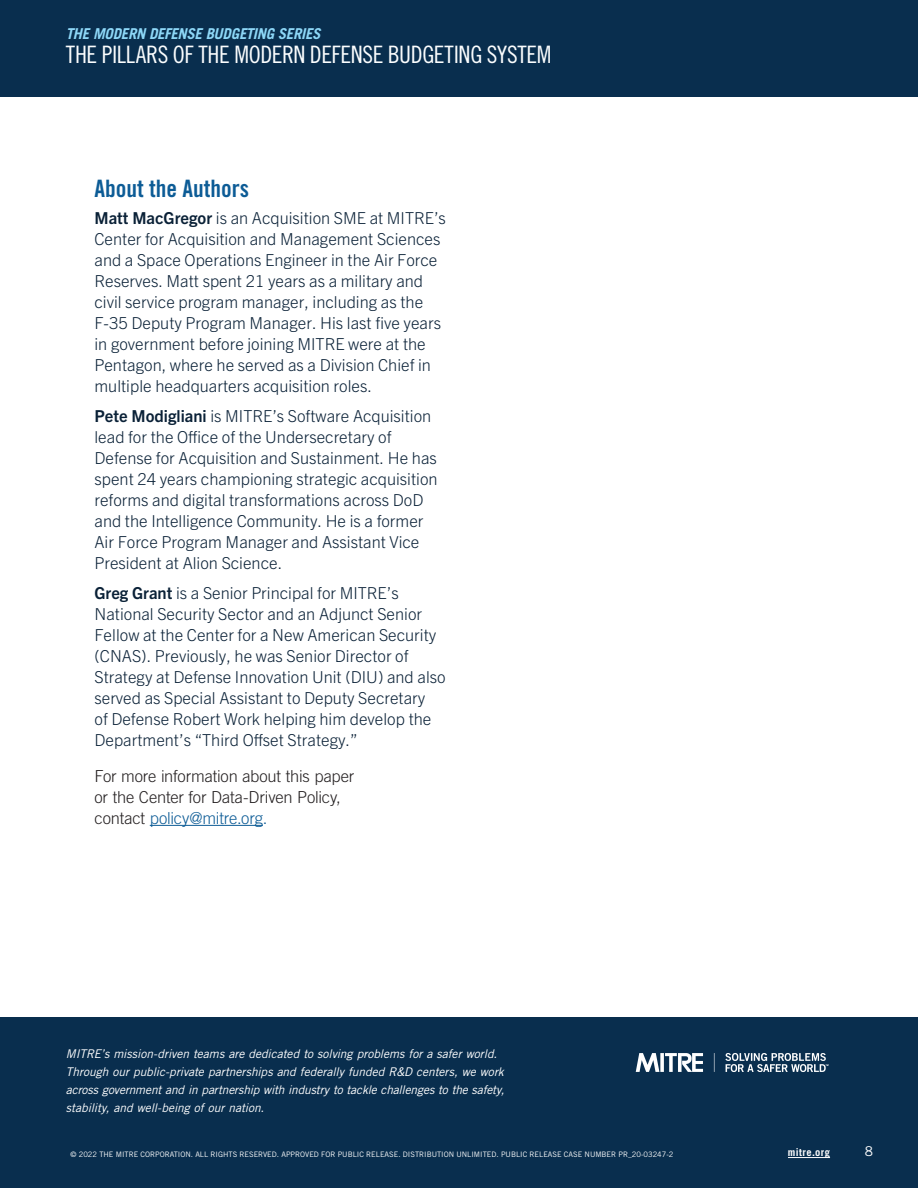
<style>
.page{position:relative;width:918px;height:1188px;background:#fff}
.page>*{position:absolute;margin:0;border:0;box-sizing:border-box;transform-origin:0 0}
.t1{font:24px "Trade Gothic LT Pro Cn 18";letter-spacing:-.015em;color:#fbfdfe}
.t2{font:24px "Trade Gothic LT Pro Bd Cn 20";color:#0d5c96}
.t3{font:300 16.5px/21px "Trade Gothic Next LT Pro";color:#0a2137}
.t4{font:300 16.5px/21px "Trade Gothic LT Pro";letter-spacing:-.01em;color:#231f20}
.t5{font:italic 700 15px "Trade Gothic LT Pro";letter-spacing:-.02em;color:#8dd7f7}
.t6{font:13.5px "Trade Gothic LT Pro";color:#fff}
.t7{font:italic 12px/18px "Trade Gothic LT Pro";letter-spacing:-.005em;color:#fff}
.t8{font:700 10.5px "Trade Gothic LT Pro";letter-spacing:.04em;color:#fff}
.t9{font:7.5px "Trade Gothic LT Pro";color:#fff}
.s1{font-weight:700}
.s2{color:#0d5c96}
</style>
<div class="page">
<div style="left:0;top:1018px;width:918px;height:170px;background:#092e4e"></div>
<div style="left:0;top:0;width:918px;height:97px;background:#092e4e"></div>
<hr style="left:788px;top:1157px;width:42px;height:1px;background:#fff">
<hr style="left:150px;top:825px;width:113px;height:1px;background:#0d5c96">
<img style="left:635px;top:1053px;width:194px;height:19px">
<p class="t5" style="left:66px;top:24px;width:256px">THE MODERN DEFENSE BUDGETING SERIES</p>
<h1 class="t1" style="left:66px;top:40px;width:487px">THE PILLARS OF THE MODERN DEFENSE BUDGETING SYSTEM</h1>
<h1 class="t2" style="left:94px;top:174px;width:156px">About the Authors</h1>
<p class="t3" style="left:94px;top:207px;width:353px"><span class="s1">Matt MacGregor</span> is an Acquisition SME at MITRE’s Center for Acquisition and Management Sciences and a Space Operations Engineer in the Air Force Reserves. Matt spent 21 years as a military and civil service program manager, including as the F-35 Deputy Program Manager. His last five years in government before joining MITRE were at the Pentagon, where he served as a Division Chief in multiple headquarters acquisition roles.</p>
<p class="t3" style="left:94px;top:405px;width:345px"><span class="s1">Pete Modigliani</span> is MITRE’s Software Acquisition lead for the Office of the Undersecretary of Defense for Acquisition and Sustainment. He has spent 24 years championing strategic acquisition reforms and digital transformations across DoD and the Intelligence Community. He is a former Air Force Program Manager and Assistant Vice President at Alion Science.</p>
<p class="t3" style="left:94px;top:582px;width:353px"><span class="s1">Greg Grant</span> is a Senior Principal for MITRE’s National Security Sector and an Adjunct Senior Fellow at the Center for a New American Security (CNAS). Previously, he was Senior Director of Strategy at Defense Innovation Unit (DIU) and also served as Special Assistant to Deputy Secretary<br>of Defense Robert Work helping him develop the Department’s “Third Offset Strategy.”</p>
<p class="t4" style="left:94px;top:765px;width:261px">For more information about this paper or the Center for Data-Driven Policy, contact <span class="s2">policy@mitre.org.</span></p>
<p class="t7" style="left:66px;top:1045px;width:440px">MITRE’s mission-driven teams are dedicated to solving problems for a safer world.<br>Through our public-private partnerships and federally funded R&amp;D centers, we work across government and in partnership with industry to tackle challenges to the safety, stability, and well-being of our nation.</p>
<p class="t9" style="left:70px;top:1150px;width:605px">© 2022 THE MITRE CORPORATION. ALL RIGHTS RESERVED. APPROVED FOR PUBLIC RELEASE. DISTRIBUTION UNLIMITED. PUBLIC RELEASE CASE NUMBER PR_20-03247-2</p>
<p class="t8" style="left:788px;top:1146px;width:44px">mitre.org</p>
<p class="t6" style="left:865px;top:1143px;width:10px">8</p>
</div>
